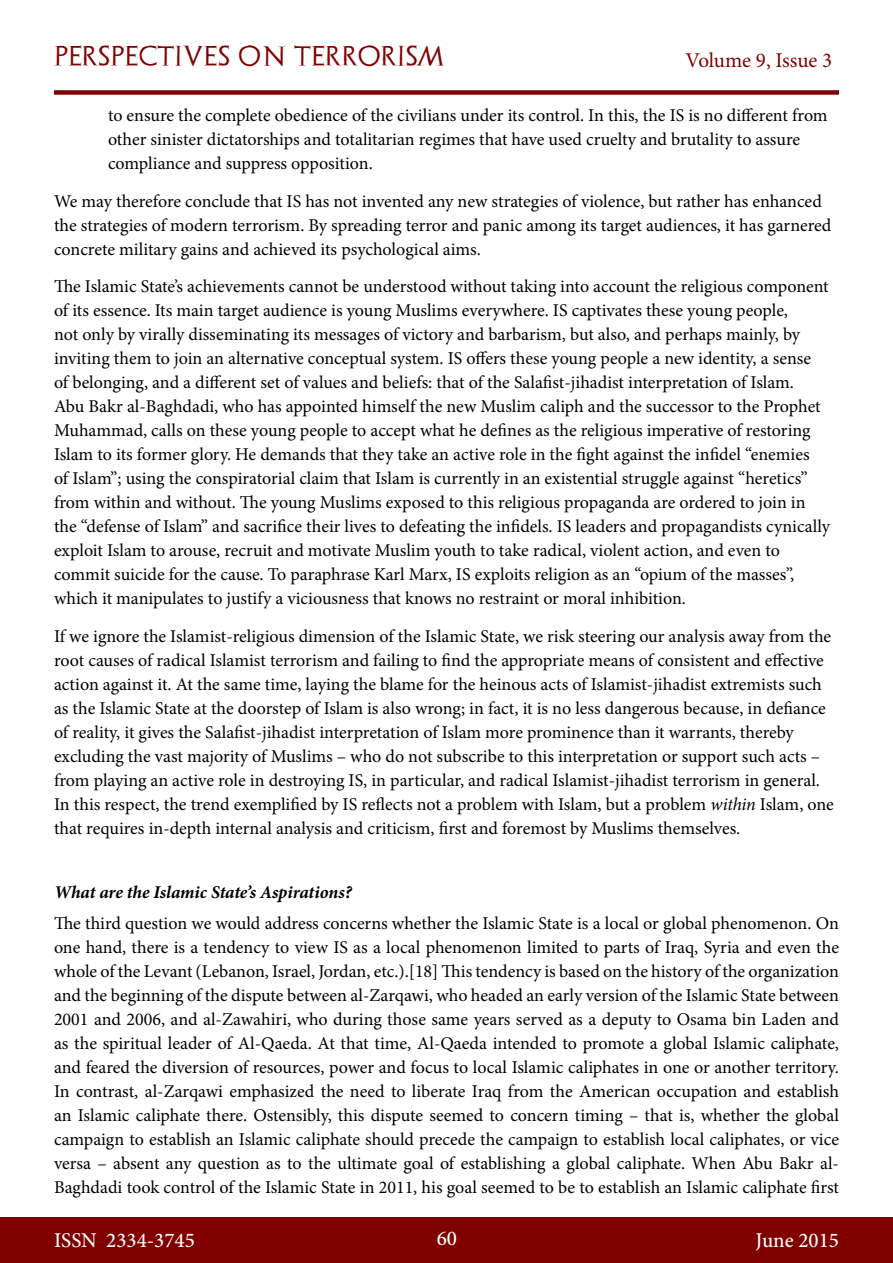
<style>
.page{position:relative;width:893px;height:1263px;background:#fff}
.page>*{position:absolute;margin:0;border:0;box-sizing:border-box;transform-origin:0 0}
.t1{font:500 21px "Minion Pro";color:#fff}
.t2{font:21px "Archeologicaps";letter-spacing:.045em;color:#800000}
.t3{font:21px "Minion Pro";letter-spacing:-.005em;color:#800000}
.Body{font:18px/24px "Minion Pro";letter-spacing:-.005em;color:#000}
.Heading_-bold_italic{font:italic 700 18px "Minion Pro";letter-spacing:-.005em;color:#000}
.s1{font-style:italic}
</style>
<div class="page">
<div style="left:0;top:1217px;width:893px;height:46px;background:#800000"></div>
<div style="left:54px;top:90px;width:785px;height:5px;background:#800000"></div>
<p class="t2" style="left:54px;top:43px;width:392px">PERSPECTIVES ON TERRORISM</p>
<p class="t3" style="left:686px;top:46px;width:148px">Volume 9, Issue 3</p>
<p class="Body" style="left:108px;top:103px;width:721px">to ensure the complete obedience of the civilians under its control. In this, the IS is no different from other sinister dictatorships and totalitarian regimes that have used cruelty and brutality to assure compliance and suppress opposition.</p>
<p class="Body" style="left:54px;top:189px;width:779px">We may therefore conclude that IS has not invented any new strategies of violence, but rather has enhanced the strategies of modern terrorism. By spreading terror and panic among its target audiences, it has garnered concrete military gains and achieved its psychological aims.</p>
<p class="Body" style="left:54px;top:274px;width:778px">The Islamic State’s achievements cannot be understood without taking into account the religious component of its essence. Its main target audience is young Muslims everywhere. IS captivates these young people,<br>not only by virally disseminating its messages of victory and barbarism, but also, and perhaps mainly, by inviting them to join an alternative conceptual system. IS offers these young people a new identity, a sense<br>of belonging, and a different set of values and beliefs: that of the Salafist-jihadist interpretation of Islam.<br>Abu Bakr al-Baghdadi, who has appointed himself the new Muslim caliph and the successor to the Prophet Muhammad, calls on these young people to accept what he defines as the religious imperative of restoring Islam to its former glory. He demands that they take an active role in the fight against the infidel “enemies<br>of Islam”; using the conspiratorial claim that Islam is currently in an existential struggle against “heretics” from within and without. The young Muslims exposed to this religious propaganda are ordered to join in the “defense of Islam” and sacrifice their lives to defeating the infidels. IS leaders and propagandists cynically exploit Islam to arouse, recruit and motivate Muslim youth to take radical, violent action, and even to commit suicide for the cause. To paraphrase Karl Marx, IS exploits religion as an “opium of the masses”, which it manipulates to justify a viciousness that knows no restraint or moral inhibition.</p>
<p class="Body" style="left:54px;top:624px;width:781px">If we ignore the Islamist-religious dimension of the Islamic State, we risk steering our analysis away from the root causes of radical Islamist terrorism and failing to find the appropriate means of consistent and effective action against it. At the same time, laying the blame for the heinous acts of Islamist-jihadist extremists such as the Islamic State at the doorstep of Islam is also wrong; in fact, it is no less dangerous because, in defiance of reality, it gives the Salafist-jihadist interpretation of Islam more prominence than it warrants, thereby excluding the vast majority of Muslims – who do not subscribe to this interpretation or support such acts – from playing an active role in destroying IS, in particular, and radical Islamist-jihadist terrorism in general.<br>In this respect, the trend exemplified by IS reflects not a problem with Islam, but a problem <span class="s1">within</span> Islam, one that requires in-depth internal analysis and criticism, first and foremost by Muslims themselves.</p>
<p class="Heading_-bold_italic" style="left:54px;top:880px;width:299px">What are the Islamic State’s Aspirations?</p>
<p class="Body" style="left:54px;top:911px;width:787px;text-align:justify">The third question we would address concerns whether the Islamic State is a local or global phenomenon. On one hand, there is a tendency to view IS as a local phenomenon limited to parts of Iraq, Syria and even the whole of the Levant (Lebanon, Israel, Jordan, etc.).[18] This tendency is based on the history of the organization and the beginning of the dispute between al-Zarqawi, who headed an early version of the Islamic State between 2001 and 2006, and al-Zawahiri, who during those same years served as a deputy to Osama bin Laden and as the spiritual leader of Al-Qaeda. At that time, Al-Qaeda intended to promote a global Islamic caliphate, and feared the diversion of resources, power and focus to local Islamic caliphates in one or another territory.<br>In contrast, al-Zarqawi emphasized the need to liberate Iraq from the American occupation and establish an Islamic caliphate there. Ostensibly, this dispute seemed to concern timing – that is, whether the global campaign to establish an Islamic caliphate should precede the campaign to establish local caliphates, or vice versa – absent any question as to the ultimate goal of establishing a global caliphate. When Abu Bakr al-Baghdadi took control of the Islamic State in 2011, his goal seemed to be to establish an Islamic caliphate first</p>
<p class="t1" style="left:54px;top:1226px;width:142px">ISSN 2334-3745</p>
<p class="t1" style="left:437px;top:1224px;width:22px">60</p>
<p class="t1" style="left:756px;top:1226px;width:85px">June 2015</p>
</div>
